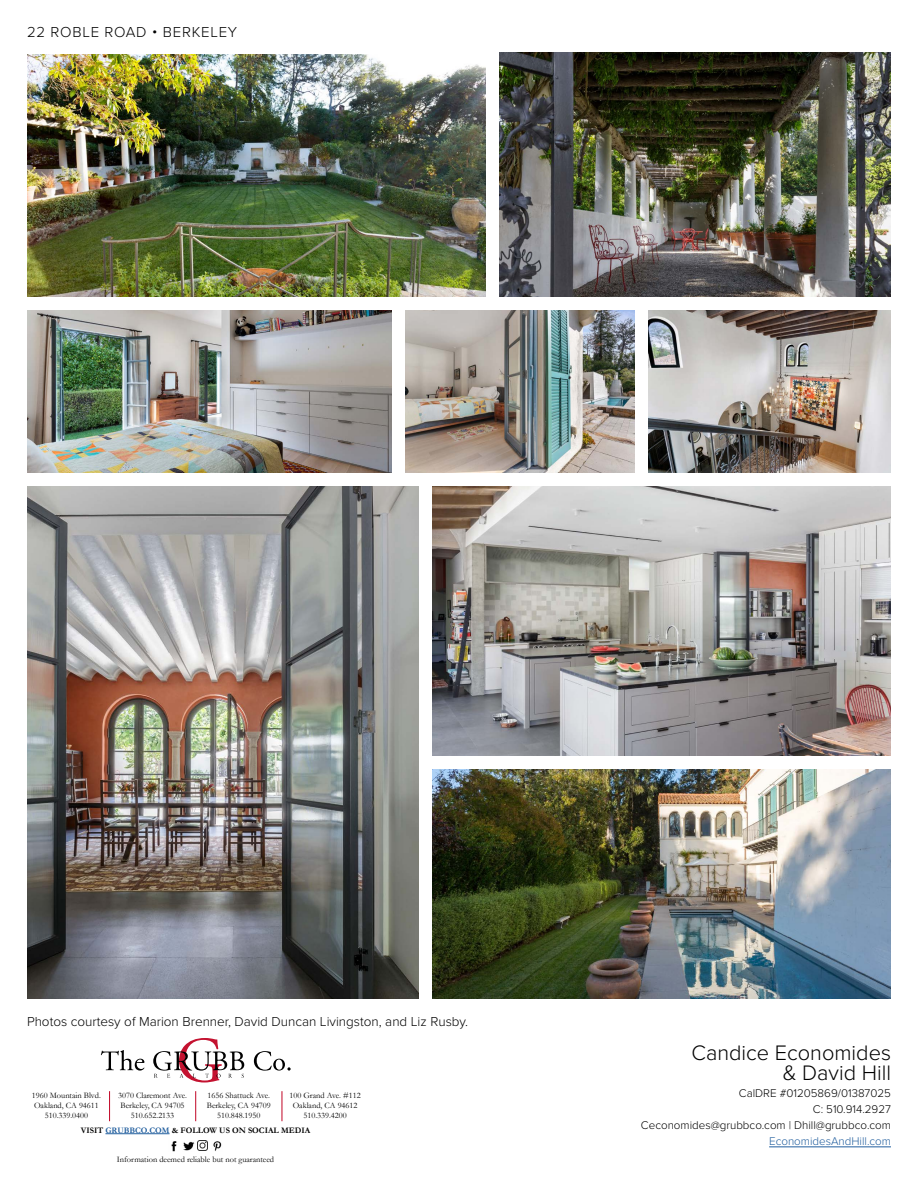
<style>
.page{position:relative;width:918px;height:1188px;background:#fff}
.page>*{position:absolute;margin:0;border:0;box-sizing:border-box;transform-origin:0 0}
.t1{font:300 21.75px/20.2px "Proxima Nova";color:#000;text-align:right}
.t2{font:300 15px "Proxima Nova";letter-spacing:.05em;color:#000}
.t3{font:300 13.5px "Proxima Nova";color:#000}
.t4{font:300 11.55px/15.9px "Proxima Nova";color:#000;text-align:right}
.t5{font:300 11.55px "Proxima Nova";color:#215e9e}
.t6{font:8.4px/10.1px "Garamond";color:#000;text-align:center}
.t7{font:700 8.4px "Garamond";color:#000}
.s1{color:#215e9e}
</style>
<div class="page">
<img style="left:500px;top:52px;width:391px;height:245px">
<hr style="left:105px;top:1133px;width:65px;height:1px;background:#215e9e">
<svg style="left:101px;top:1038px;width:190px;height:45px"></svg>
<svg style="left:171px;top:1140px;width:51px;height:11px"></svg>
<hr style="left:195px;top:1091px;width:1px;height:30px;background:#c41230">
<hr style="left:281px;top:1091px;width:1px;height:30px;background:#c41230">
<hr style="left:109px;top:1091px;width:1px;height:30px;background:#c41230">
<hr style="left:769px;top:1147px;width:122px;height:1px;background:#215e9e">
<img style="left:432px;top:486px;width:459px;height:270px">
<img style="left:27px;top:54px;width:459px;height:243px">
<img style="left:27px;top:486px;width:391px;height:513px">
<img style="left:432px;top:770px;width:459px;height:229px">
<img style="left:27px;top:310px;width:364px;height:162px">
<img style="left:405px;top:310px;width:229px;height:162px">
<img style="left:648px;top:310px;width:243px;height:162px">
<h2 class="t2" style="left:27px;top:21px;width:212px">22 ROBLE ROAD • BERKELEY</h2>
<h3 class="t3" style="left:27px;top:1012px;width:443px">Photos courtesy of Marion Brenner, David Duncan Livingston, and Liz Rusby.</h3>
<h1 class="t1" style="left:691px;top:1041px;width:201px">Candice Economides &amp; David Hill</h1>
<p class="t6" style="left:32px;top:1090px;width:70px">1960 Mountain Blvd.<br>Oakland, CA 94611<br>510.339.0400</p>
<p class="t6" style="left:118px;top:1090px;width:70px">3070 Claremont Ave.<br>Berkeley, CA 94705<br>510.652.2133</p>
<h3 class="t4" style="left:641px;top:1085px;width:252px">CalDRE #01205869/01387025<br>C: 510.914.2927<br>Ceconomides@grubbco.com | Dhill@grubbco.com</h3>
<h3 class="t5" style="left:769px;top:1132px;width:123px">EconomidesAndHill.com</h3>
<p class="t6" style="left:290px;top:1090px;width:73px">100 Grand Ave. #112<br>Oakland, CA 94612<br>510.339.4200</p>
<p class="t6" style="left:207px;top:1090px;width:66px">1656 Shattuck Ave.<br>Berkeley, CA 94709<br>510.848.1950</p>
<p class="t7" style="left:81px;top:1125px;width:231px">VISIT <span class="s1">GRUBBCO.COM</span> &amp; FOLLOW US ON SOCIAL MEDIA</p>
<p class="t6" style="left:117px;top:1154px;width:159px">Information deemed reliable but not guaranteed</p>
</div>
